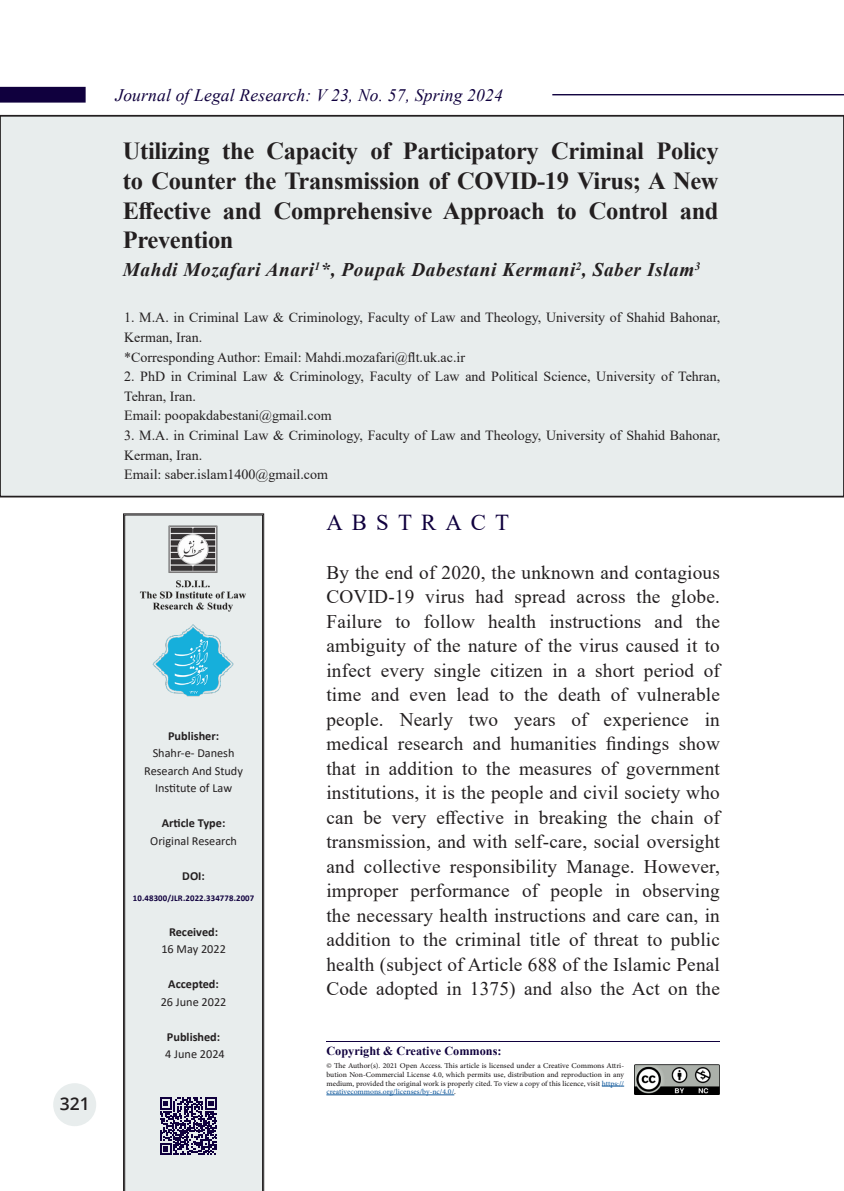
<style>
.page{position:relative;width:844px;height:1191px;background:#fff}
.page>*{position:absolute;margin:0;border:0;box-sizing:border-box;transform-origin:0 0}
.English_Title{font:700 24.5px/29.8px "Times New Roman";letter-spacing:-.015em;color:#231f20;text-align:justify}
.Abstract_title{font:22.75px "Times New Roman";letter-spacing:.4em;color:#10003e}
.Abstract_Text{font:19.25px/24.5px "Times New Roman";letter-spacing:.01em;color:#231f20;text-align:justify}
.Authors_Name{font:italic 700 19.25px "Times New Roman";letter-spacing:.03em;color:#231f20}
.t1{font:italic 17.5px "Times New Roman";letter-spacing:.01em;color:#10003e}
.t2{font:600 17.5px "Open Sans";color:#231f20}
.Affiliation{font:14px/19.6px "Times New Roman";color:#231f20}
.publish{font:12.25px "Calibri";color:#231f20}
.publishB{font:700 12.25px "Calibri";color:#231f20}
.copyr{font:700 12.25px "Times New Roman";color:#10003e}
.copyright{font:10.5px/8.8px "Adobe Arabic";color:#231f20;text-align:justify}
.شماره_دی_او_آی{font:700 8.75px "Calibri";letter-spacing:.015em;color:#10003e}
.s1{color:#175d9e}
</style>
<div class="page">
<div style="left:53px;top:1083px;width:43px;height:43px;background:#e8eded;border-radius:50%"></div>
<div style="left:0;top:87px;width:86px;height:16px;background:#10003e"></div>
<hr style="left:552px;top:94px;width:291px;height:1px;background:#10003e">
<div style="left:0;top:116px;width:843px;height:380px;background:#e8eded"></div>
<div style="left:0;top:115px;width:843px;height:382px;border:2px solid #231f20"></div>
<div style="left:124px;top:515px;width:139px;height:676px;background:#e8eded"></div>
<svg style="left:601px;top:1085px;width:23px;height:1px"></svg>
<hr style="left:326px;top:1094px;width:128px;height:1px;background:#175d9e">
<hr style="left:326px;top:1041px;width:393px;height:1px;background:#10003e">
<img style="left:634px;top:1064px;width:85px;height:30px">
<img style="left:138px;top:514px;width:110px;height:108px">
<img style="left:146px;top:622px;width:92px;height:80px">
<svg style="left:160px;top:1097px;width:57px;height:58px;background:#635b81"></svg>
<p class="t2" style="left:60px;top:1092px;width:31px">321</p>
<p class="t1" style="left:115px;top:83px;width:389px">Journal of Legal Research: V 23, No. 57, Spring 2024</p>
<p class="English_Title" style="left:123px;top:135px;width:597px">Utilizing the Capacity of Participatory Criminal Policy to Counter the Transmission of COVID-19 Virus; A New Effective and Comprehensive Approach to Control and Prevention</p>
<p class="Authors_Name" style="left:123px;top:256px;width:579px">Mahdi Mozafari Anari<sup>1</sup>*, Poupak Dabestani Kermani<sup>2</sup>, Saber Islam<sup>3</sup></p>
<p class="Affiliation" style="left:124px;top:307px;width:597px">1. M.A. in Criminal Law &amp; Criminology, Faculty of Law and Theology, University of Shahid Bahonar,<br>Kerman, Iran.</p>
<p class="Affiliation" style="left:124px;top:346px;width:342px">*Corresponding Author: Email: Mahdi.mozafari@flt.uk.ac.ir</p>
<p class="Affiliation" style="left:124px;top:366px;width:597px">2. PhD in Criminal Law &amp; Criminology, Faculty of Law and Political Science, University of Tehran,<br>Tehran, Iran.</p>
<p class="Affiliation" style="left:124px;top:405px;width:209px">Email: poopakdabestani@gmail.com</p>
<p class="Affiliation" style="left:124px;top:425px;width:597px">3. M.A. in Criminal Law &amp; Criminology, Faculty of Law and Theology, University of Shahid Bahonar,<br>Kerman, Iran.</p>
<p class="Affiliation" style="left:124px;top:464px;width:205px">Email: saber.islam1400@gmail.com</p>
<p class="publishB" style="left:168px;top:727px;width:53px">Publisher:</p>
<p class="publish" style="left:153px;top:744px;width:83px">Shahr-e- Danesh</p>
<p class="publish" style="left:144px;top:762px;width:100px">Research And Study</p>
<p class="publish" style="left:155px;top:779px;width:79px">Institute of Law</p>
<p class="publishB" style="left:162px;top:814px;width:65px">Article Type:</p>
<p class="publish" style="left:150px;top:832px;width:88px">Original Research</p>
<p class="publishB" style="left:182px;top:867px;width:24px">DOI:</p>
<p class="شماره_دی_او_آی" style="left:133px;top:891px;width:123px">10.48300/JLR.2022.334778.2007</p>
<p class="publishB" style="left:169px;top:923px;width:50px">Received:</p>
<p class="publish" style="left:161px;top:940px;width:66px">16 May 2022</p>
<p class="publishB" style="left:168px;top:975px;width:52px">Accepted:</p>
<p class="publish" style="left:161px;top:993px;width:67px">26 June 2022</p>
<p class="publishB" style="left:167px;top:1028px;width:55px">Published:</p>
<p class="publish" style="left:165px;top:1045px;width:61px">4 June 2024</p>
<p class="Abstract_title" style="left:326px;top:506px;width:184px">ABSTRACT</p>
<p class="Abstract_Text" style="left:326px;top:559px;width:395px">By the end of 2020, the unknown and contagious COVID-19 virus had spread across the globe.<br>Failure to follow health instructions and the ambiguity of the nature of the virus caused it to infect every single citizen in a short period of time and even lead to the death of vulnerable people. Nearly two years of experience in medical research and humanities findings show that in addition to the measures of government institutions, it is the people and civil society who can be very effective in breaking the chain of transmission, and with self-care, social oversight and collective responsibility Manage. However, improper performance of people in observing the necessary health instructions and care can, in addition to the criminal title of threat to public health (subject of Article 688 of the Islamic Penal Code adopted in 1375) and also the Act on the</p>
<p class="copyr" style="left:326px;top:1042px;width:176px">Copyright &amp; Creative Commons:</p>
<p class="copyright" style="left:326px;top:1060px;width:299px">© The Author(s). 2021 Open Access. This article is licensed under a Creative Commons Attri&shy;bution Non-Commercial License 4.0, which permits use, distribution and reproduction in any medium, provided the original work is properly cited. To view a copy of this licence, visit <span class="s1">https:// creativecommons.org/licenses/by-nc/4.0/</span>.</p>
</div>
